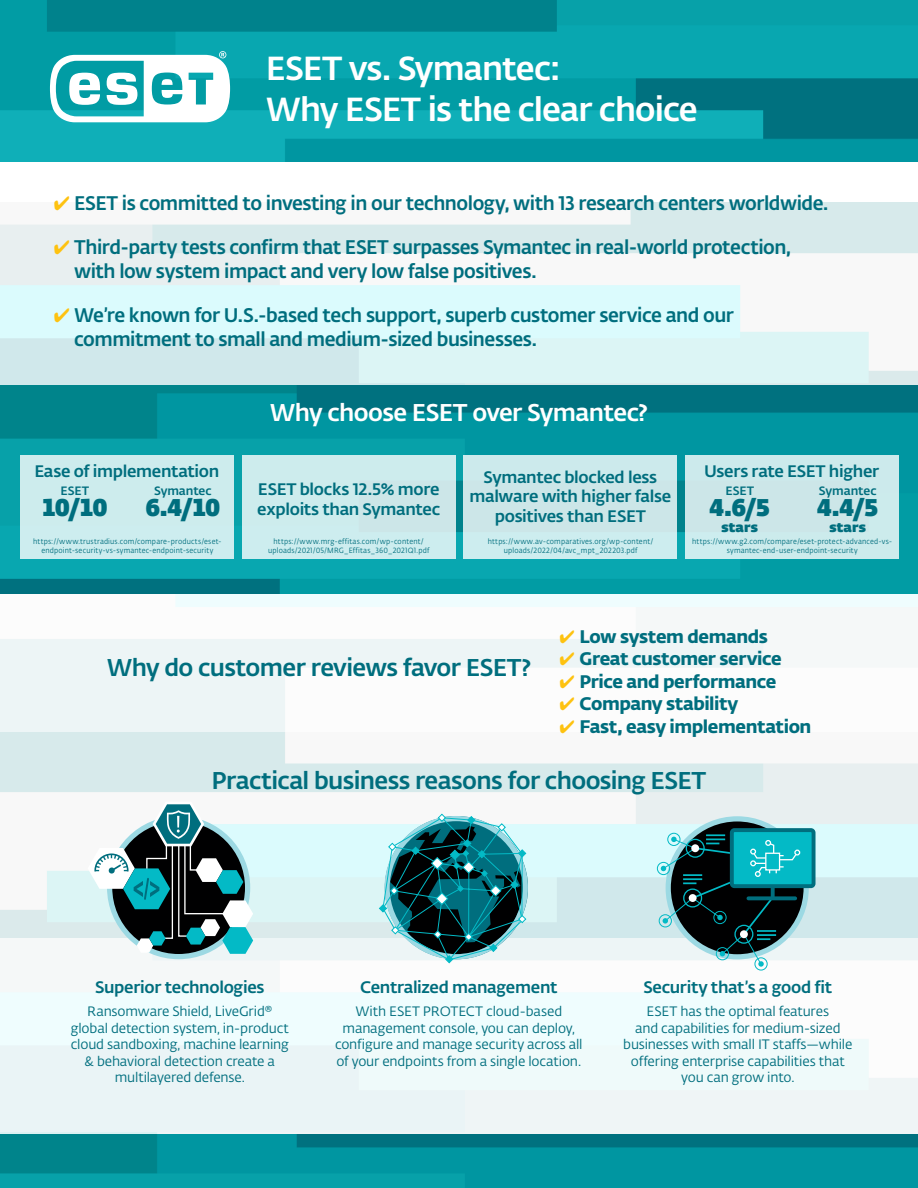
<style>
.page{position:relative;width:918px;height:1188px;background:#fff}
.page>*{position:absolute;margin:0;border:0;box-sizing:border-box;transform-origin:0 0}
.Paragraph_Style_11{font:33px "Fedra Sans Alt Pro Med LF";letter-spacing:-.025em;color:#fff}
.Paragraph_Style_7{font:24px "Fedra Sans Alt Pro Med LF";letter-spacing:-.025em;color:#006e7e}
.Paragraph_Style_19{font:24px "Fedra Sans Alt Pro Med LF";letter-spacing:-.025em;color:#006e7e}
.Paragraph_Style_7-2{font:24px "Fedra Sans Alt Pro Med LF";letter-spacing:-.025em;color:#fff}
.Paragraph_Style_24{font:800 24px "Fedra Sans Dis Std";color:#006e7e}
.t1{font:19.5px/24px "Fedra Sans Alt Pro Med LF";letter-spacing:-.025em;color:#006e7e}
.t2{font:18px "Fedra Sans Alt Pro Bold LF";letter-spacing:-.025em;color:#006e7e}
.Paragraph_Style_26{font:16.5px/19.5px "Fedra Sans Alt Pro Med LF";letter-spacing:-.02em;color:#006e7e}
.Paragraph_Style_8{font:16.5px "Fedra Sans Alt Pro Med LF";letter-spacing:-.02em;color:#006e7e}
.Paragraph_Style_12{font:13.5px/16.5px "Fedra Sans Alt Pro Book LF";letter-spacing:-.01em;color:#006e7e;text-align:center}
.Paragraph_Style_24-2{font:800 13.5px "Fedra Sans Dis Std";letter-spacing:.01em;color:#006e7e}
.Paragraph_Style_19-2{font:12px "Fedra Sans Alt Pro Med LF";letter-spacing:-.005em;color:#006e7e}
.Paragraph_Style_25{font:7.5px/9px "Fedra Sans Alt Pro Book LF";letter-spacing:.025em;color:#006e7e;text-align:center;scale:.94 1}
.s1{color:#fec210}
</style>
<div class="page">
<img style="left:0;top:0;width:918px;height:162px">
<img style="left:0;top:594px;width:918px;height:540px">
<img style="left:0;top:385px;width:918px;height:209px">
<img style="left:0;top:1134px;width:918px;height:54px">
<svg style="left:50px;top:51px;width:180px;height:71px"></svg>
<svg style="left:379px;top:814px;width:149px;height:149px;background:#4c8288"></svg>
<svg style="left:668px;top:819px;width:138px;height:138px"></svg>
<div style="left:754px;top:957px;width:14px;height:14px;border:1px solid #03bac6;border-radius:50%"></div>
<div style="left:659px;top:914px;width:13px;height:13px;border:1px solid #03bac6;border-radius:50%"></div>
<div style="left:657px;top:862px;width:13px;height:13px;border:1px solid #03bac6;border-radius:50%"></div>
<div style="left:667px;top:833px;width:13px;height:13px;border:1px solid #03bac6;border-radius:50%"></div>
<div style="left:732px;top:830px;width:82px;height:56px;background:#03bac6;border-radius:3px"></div>
<div style="left:730px;top:828px;width:86px;height:60px;border:4px solid #006e7e;border-radius:3px"></div>
<svg style="left:661px;top:834px;width:139px;height:133px"></svg>
<div style="left:766px;top:853px;width:14px;height:17px;background:#03bac6"></div>
<div style="left:765px;top:853px;width:15px;height:18px;border:1px solid #fff"></div>
<div style="left:740px;top:930px;width:8px;height:8px;background:#fff;border-radius:50%"></div>
<div style="left:689px;top:894px;width:8px;height:8px;background:#fff;border-radius:50%"></div>
<div style="left:691px;top:844px;width:8px;height:8px;background:#fff;border-radius:50%"></div>
<svg style="left:88px;top:802px;width:165px;height:152px"></svg>
<div style="left:242px;top:456px;width:214px;height:103px;background:#cdeced"></div>
<div style="left:464px;top:456px;width:213px;height:103px;background:#cce6e8"></div>
<div style="left:685px;top:456px;width:214px;height:103px;background:#cceaec"></div>
<div style="left:20px;top:456px;width:214px;height:103px;background:#cdeced"></div>
<p class="Paragraph_Style_11" style="left:266px;top:43px;width:296px">ESET vs. Symantec:</p>
<p class="Paragraph_Style_11" style="left:266px;top:84px;width:433px">Why ESET is the clear choice</p>
<p class="t1" style="left:54px;top:190px;width:776px"><span class="s1">✔</span> ESET is committed to investing in our technology, with 13 research centers worldwide.</p>
<p class="t1" style="left:74px;top:234px;width:718px;text-indent:-20px"><span class="s1">✔</span> Third-party tests confirm that ESET surpasses Symantec in real-world protection, with low system impact and very low false positives.</p>
<p class="t1" style="left:74px;top:302px;width:661px;text-indent:-20px"><span class="s1">✔</span> We’re known for U.S.-based tech support, superb customer service and our commitment to small and medium-sized businesses.</p>
<p class="Paragraph_Style_7-2" style="left:270px;top:394px;width:380px">Why choose ESET over Symantec?</p>
<p class="Paragraph_Style_26" style="left:34px;top:461px;width:186px">Ease of implementation</p>
<p class="Paragraph_Style_26" style="left:704px;top:461px;width:177px">Users rate ESET higher</p>
<p class="Paragraph_Style_26" style="left:469px;top:466px;width:203px;text-align:center">Symantec blocked less malware with higher false positives than ESET</p>
<p class="Paragraph_Style_26" style="left:257px;top:479px;width:185px">ESET blocks 12.5% more exploits than Symantec</p>
<p class="Paragraph_Style_19-2" style="left:61px;top:482px;width:30px">ESET</p>
<p class="Paragraph_Style_19-2" style="left:154px;top:482px;width:59px">Symantec</p>
<p class="Paragraph_Style_24" style="left:43px;top:488px;width:66px">10/10</p>
<p class="Paragraph_Style_24" style="left:146px;top:488px;width:76px">6.4/10</p>
<p class="Paragraph_Style_19-2" style="left:726px;top:482px;width:30px">ESET</p>
<p class="Paragraph_Style_19-2" style="left:819px;top:482px;width:59px">Symantec</p>
<p class="Paragraph_Style_24" style="left:710px;top:488px;width:61px">4.6/5</p>
<p class="Paragraph_Style_24-2" style="left:722px;top:516px;width:38px">stars</p>
<p class="Paragraph_Style_24" style="left:817px;top:488px;width:62px">4.4/5</p>
<p class="Paragraph_Style_24-2" style="left:830px;top:516px;width:38px">stars</p>
<p class="Paragraph_Style_25" style="left:33px;top:537px;width:202px">https://www.trustradius.com/compare-products/eset&shy;endpoint-security-vs-symantec-endpoint-security</p>
<p class="Paragraph_Style_25" style="left:488px;top:537px;width:178px">https://www.av-comparatives.org/wp-content/ uploads/2022/04/avc_mpt_202203.pdf</p>
<p class="Paragraph_Style_25" style="left:268px;top:537px;width:173px">https://www.mrg-effitas.com/wp-content/ uploads/2021/05/MRG_Effitas_360_2021Q1.pdf</p>
<p class="Paragraph_Style_25" style="left:692px;top:537px;width:214px">https://www.g2.com/compare/eset-protect-advanced-vs&shy;symantec-end-user-endpoint-security</p>
<p class="Paragraph_Style_19" style="left:107px;top:650px;width:426px">Why do customer reviews favor ESET?</p>
<p class="t2" style="left:559px;top:622px;width:210px"><span class="s1">✔</span> Low system demands</p>
<p class="t2" style="left:559px;top:644px;width:224px"><span class="s1">✔</span> Great customer service</p>
<p class="t2" style="left:559px;top:667px;width:219px"><span class="s1">✔</span> Price and performance</p>
<p class="t2" style="left:559px;top:689px;width:180px"><span class="s1">✔</span> Company stability</p>
<p class="t2" style="left:559px;top:712px;width:254px"><span class="s1">✔</span> Fast, easy implementation</p>
<p class="Paragraph_Style_7" style="left:212px;top:763px;width:496px">Practical business reasons for choosing ESET</p>
<p class="Paragraph_Style_8" style="left:95px;top:975px;width:171px">Superior technologies</p>
<p class="Paragraph_Style_8" style="left:360px;top:975px;width:199px">Centralized management</p>
<p class="Paragraph_Style_8" style="left:643px;top:975px;width:190px">Security that’s a good fit</p>
<p class="Paragraph_Style_12" style="left:71px;top:1003px;width:220px">Ransomware Shield, LiveGrid® global detection system, in-product cloud sandboxing, machine learning &amp; behavioral detection create a multilayered defense.</p>
<p class="Paragraph_Style_12" style="left:335px;top:1003px;width:249px">With ESET PROTECT cloud-based management console, you can deploy, configure and manage security across all of your endpoints from a single location.</p>
<p class="Paragraph_Style_12" style="left:623px;top:1003px;width:231px">ESET has the optimal features<br>and capabilities for medium-sized businesses with small IT staffs—while offering enterprise capabilities that you can grow into.</p>
</div>
